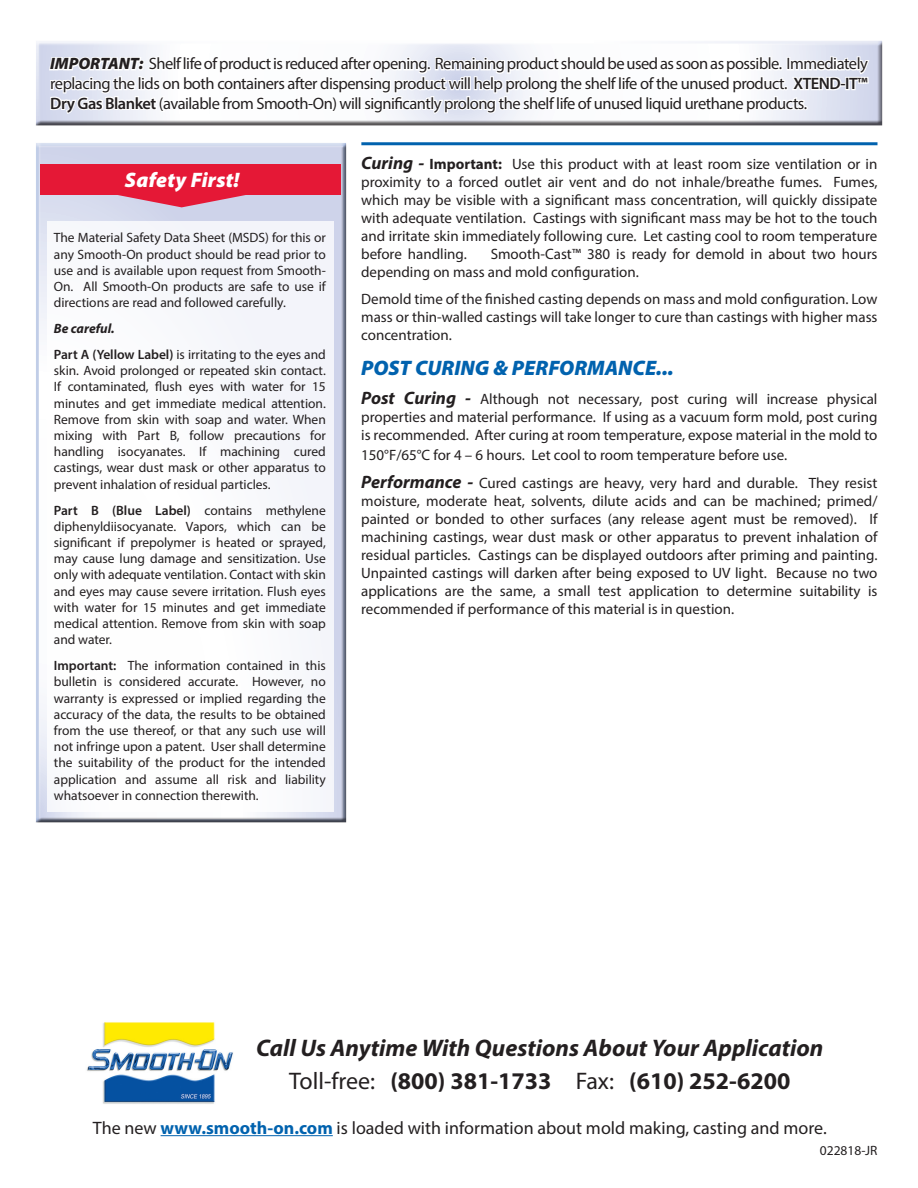
<style>
.page{position:relative;width:918px;height:1188px;background:#fff}
.page>*{position:absolute;margin:0;border:0;box-sizing:border-box;transform-origin:0 0}
.t1{font:italic 700 24px "Myriad Pro";color:#231f20}
.t2{font:700 24px "Myriad Pro";color:#231f20}
.t3{font:italic 900 21px "Myriad Pro";color:#0162ae}
.t4{font:italic 900 21px "Myriad Pro";letter-spacing:.01em;color:#fff}
.t5{font:18px "Myriad Pro";color:#231f20}
.t6{font:16.5px/19.8px "Myriad Pro";letter-spacing:-.03em;color:#231f20;text-align:justify}
.t7{font:15px/18px "Myriad Pro";color:#231f20;text-align:justify}
.t8{font:13.5px/16.2px "Myriad Pro";letter-spacing:-.005em;color:#231f20;text-align:justify}
.t9{font:italic 700 13.5px "Myriad Pro";letter-spacing:-.005em;color:#231f20}
.s1{font-weight:900;font-style:italic}
.s2{font-weight:600}
.s3{font-weight:700;font-style:italic;font-size:18px}
.s4{font-weight:700}
.s5{font-weight:400}
.s6{font-weight:700;color:#0162ae}
</style>
<div class="page">
<img style="left:87px;top:1022px;width:146px;height:82px">
<hr style="left:161px;top:1135px;width:172px;height:1px;background:#0162ae">
<div style="left:32px;top:142px;width:317px;height:681px;background:#231f20;opacity:.75"></div>
<div style="left:47px;top:221px;width:287px;height:591px;background:#fff"></div>
<div style="left:40px;top:165px;width:301px;height:30px;background:#e51836"></div>
<hr style="left:361px;top:142px;width:517px;height:3px;background:#0162ae">
<div style="left:35px;top:40px;width:848px;height:86px;background:#231f20;opacity:.75"></div>
<svg style="left:48px;top:40px;width:823px;height:167px"></svg>
<p class="t6" style="left:50px;top:54px;width:819px"><span class="s1">IMPORTANT:</span> Shelf life of product is reduced after opening. Remaining product should be used as soon as possible. Immediately replacing the lids on both containers after dispensing product will help prolong the shelf life of the unused product. <span class="s2">XTEND-IT™ Dry Gas Blanket</span> (available from Smooth-On) will significantly prolong the shelf life of unused liquid urethane products.</p>
<p class="t4" style="left:125px;top:166px;width:116px">Safety First!</p>
<p class="t8" style="left:54px;top:230px;width:273px">The Material Safety Data Sheet (MSDS) for this or any Smooth-On product should be read prior to use and is available upon request from Smooth-On. All Smooth-On products are safe to use if directions are read and followed carefully.</p>
<p class="t9" style="left:54px;top:320px;width:62px">Be careful.</p>
<p class="t8" style="left:54px;top:346px;width:273px"><span class="s2">Part A (Yellow Label)</span> is irritating to the eyes and skin. Avoid prolonged or repeated skin contact.<br>If contaminated, flush eyes with water for 15 minutes and get immediate medical attention.<br>Remove from skin with soap and water. When mixing with Part B, follow precautions for handling isocyanates. If machining cured castings, wear dust mask or other apparatus to prevent inhalation of residual particles.</p>
<p class="t8" style="left:54px;top:502px;width:273px"><span class="s2">Part B (Blue Label)</span> contains methylene diphenyldiisocyanate. Vapors, which can be significant if prepolymer is heated or sprayed, may cause lung damage and sensitization. Use only with adequate ventilation. Contact with skin and eyes may cause severe irritation. Flush eyes with water for 15 minutes and get immediate medical attention. Remove from skin with soap and water.</p>
<p class="t8" style="left:54px;top:657px;width:273px"><span class="s2">Important:</span> The information contained in this bulletin is considered accurate. However, no warranty is expressed or implied regarding the accuracy of the data, the results to be obtained from the use thereof, or that any such use will not infringe upon a patent. User shall determine the suitability of the product for the intended application and assume all risk and liability whatsoever in connection therewith.</p>
<p class="t7" style="left:361px;top:154px;width:518px"><span class="s3">Curing -</span> <span class="s4">Important:</span> Use this product with at least room size ventilation or in proximity to a forced outlet air vent and do not inhale/breathe fumes. Fumes, which may be visible with a significant mass concentration, will quickly dissipate with adequate ventilation. Castings with significant mass may be hot to the touch and irritate skin immediately following cure. Let casting cool to room temperature before handling.</p>
<p class="t7" style="left:361px;top:244px;width:518px;text-indent:130px">Smooth-Cast™ 380 is ready for demold in about two hours depending on mass and mold configuration.</p>
<p class="t7" style="left:361px;top:290px;width:518px">Demold time of the finished casting depends on mass and mold configuration. Low mass or thin-walled castings will take longer to cure than castings with higher mass concentration.</p>
<p class="t3" style="left:361px;top:354px;width:314px">POST CURING &amp; PERFORMANCE...</p>
<p class="t7" style="left:361px;top:389px;width:518px"><span class="s3">Post Curing -</span> Although not necessary, post curing will increase physical properties and material performance. If using as a vacuum form mold, post curing is recommended. After curing at room temperature, expose material in the mold to</p>
<p class="t7" style="left:361px;top:445px;width:427px">150°F/65°C for 4 – 6 hours. Let cool to room temperature before use.</p>
<p class="t7" style="left:361px;top:474px;width:518px"><span class="s3">Performance -</span> Cured castings are heavy, very hard and durable. They resist moisture, moderate heat, solvents, dilute acids and can be machined; primed/ painted or bonded to other surfaces (any release agent must be removed). If machining castings, wear dust mask or other apparatus to prevent inhalation of residual particles. Castings can be displayed outdoors after priming and painting.<br>Unpainted castings will darken after being exposed to UV light. Because no two applications are the same, a small test application to determine suitability is recommended if performance of this material is in question.</p>
<p class="t1" style="left:256px;top:1032px;width:569px">Call Us Anytime With Questions About Your Application</p>
<p class="t2" style="left:289px;top:1065px;width:503px"><span class="s5">Toll-free:</span> (800) 381-1733 <span class="s5">Fax:</span> (610) 252-6200</p>
<p class="t5" style="left:93px;top:1117px;width:735px">The new <span class="s6">www.smooth-on.com</span> is loaded with information about mold making, casting and more.</p>
<p class="t8" style="left:820px;top:1143px;width:59px">022818-JR</p>
</div>
